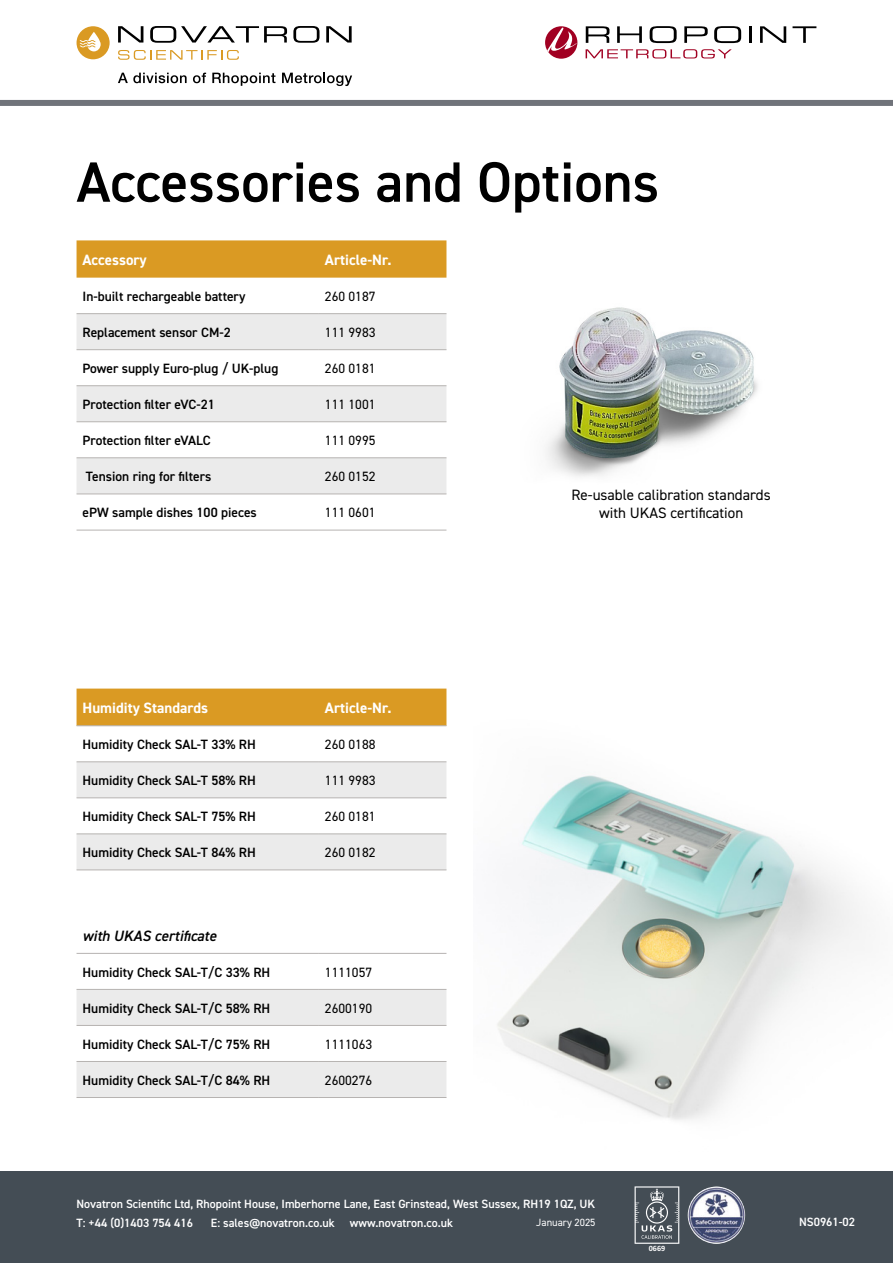
<style>
.page{position:relative;width:893px;height:1263px;background:#fff}
.page>*{position:absolute;margin:0;border:0;box-sizing:border-box;transform-origin:0 0}
.t1{font:600 57px "DIN2014";color:#000}
.t2{font:15px/18px "DIN2014";color:#000;text-align:center}
.t3{font:700 15px "DIN2014";color:#fff}
.t4{font:italic 600 15px "DIN2014";color:#000}
.t5{font:600 13.5px "DIN2014";color:#000}
.t6{font:13.5px "DIN2014";color:#000}
.t7{font:600 12px/19.2px "DIN2014";color:#fff}
.t8{font:10.5px "DIN2014";color:#fff}
.t9{font:700 8.1px "Calibri";color:#fff}
</style>
<div class="page">
<div style="left:0;top:100px;width:893px;height:6px;background:#70737a"></div>
<svg style="left:586px;top:26px;width:23px;height:17px"></svg>
<svg style="left:617px;top:26px;width:25px;height:17px"></svg>
<svg style="left:650px;top:26px;width:27px;height:17px"></svg>
<svg style="left:684px;top:26px;width:24px;height:17px"></svg>
<svg style="left:714px;top:26px;width:27px;height:17px"></svg>
<hr style="left:749px;top:26px;width:3px;height:17px;background:#000">
<svg style="left:760px;top:26px;width:26px;height:17px"></svg>
<svg style="left:792px;top:26px;width:24px;height:17px"></svg>
<svg style="left:545px;top:26px;width:32px;height:33px"></svg>
<svg style="left:547px;top:28px;width:29px;height:24px"></svg>
<svg style="left:586px;top:49px;width:146px;height:9px"></svg>
<svg style="left:118px;top:26px;width:25px;height:17px"></svg>
<svg style="left:150px;top:26px;width:137px;height:17px"></svg>
<svg style="left:293px;top:26px;width:26px;height:17px"></svg>
<svg style="left:326px;top:26px;width:26px;height:17px"></svg>
<svg style="left:118px;top:50px;width:121px;height:10px"></svg>
<div style="left:77px;top:26px;width:33px;height:33px;background:#da9a23;border-radius:50%"></div>
<svg style="left:80px;top:32px;width:21px;height:19px"></svg>
<svg style="left:118px;top:73px;width:69px;height:10px"></svg>
<svg style="left:193px;top:73px;width:13px;height:10px"></svg>
<svg style="left:212px;top:73px;width:63px;height:13px"></svg>
<svg style="left:282px;top:73px;width:70px;height:13px"></svg>
<img style="left:546px;top:307px;width:212px;height:170px">
<img style="left:497px;top:775px;width:368px;height:345px">
<div style="left:0;top:1171px;width:893px;height:92px;background:#444d55"></div>
<div style="left:77px;top:240px;width:369px;height:38px;background:#da9a23"></div>
<svg style="left:77px;top:314px;width:369px;height:180px;fill:#ebebeb"></svg>
<div style="left:77px;top:386px;width:369px;height:35px;background:#ebebeb"></div>
<svg style="left:77px;top:529px;width:369px;height:1px"></svg>
<hr style="left:77px;top:313px;width:242px;height:1px;background:#b6b3b1">
<hr style="left:319px;top:313px;width:127px;height:1px;background:#b6b3b1">
<hr style="left:77px;top:349px;width:242px;height:1px;background:#b6b3b1">
<hr style="left:319px;top:349px;width:127px;height:1px;background:#b6b3b1">
<hr style="left:77px;top:385px;width:242px;height:1px;background:#b6b3b1">
<hr style="left:319px;top:385px;width:127px;height:1px;background:#b6b3b1">
<hr style="left:77px;top:421px;width:242px;height:1px;background:#b6b3b1">
<hr style="left:319px;top:421px;width:127px;height:1px;background:#b6b3b1">
<hr style="left:77px;top:457px;width:242px;height:1px;background:#b6b3b1">
<hr style="left:319px;top:457px;width:127px;height:1px;background:#b6b3b1">
<hr style="left:77px;top:494px;width:242px;height:1px;background:#b6b3b1">
<hr style="left:319px;top:494px;width:127px;height:1px;background:#b6b3b1">
<hr style="left:77px;top:530px;width:242px;height:1px;background:#b6b3b1">
<hr style="left:319px;top:530px;width:127px;height:1px;background:#b6b3b1">
<div style="left:77px;top:689px;width:369px;height:36px;background:#da9a23"></div>
<div style="left:77px;top:762px;width:369px;height:35px;background:#ebebeb"></div>
<div style="left:77px;top:834px;width:369px;height:35px;background:#ebebeb"></div>
<hr style="left:77px;top:725px;width:242px;height:1px;background:#b6b3b1">
<hr style="left:319px;top:725px;width:127px;height:1px;background:#b6b3b1">
<hr style="left:77px;top:761px;width:242px;height:1px;background:#b6b3b1">
<hr style="left:319px;top:761px;width:127px;height:1px;background:#b6b3b1">
<hr style="left:77px;top:797px;width:242px;height:1px;background:#b6b3b1">
<hr style="left:319px;top:797px;width:127px;height:1px;background:#b6b3b1">
<hr style="left:77px;top:833px;width:242px;height:1px;background:#b6b3b1">
<hr style="left:319px;top:833px;width:127px;height:1px;background:#b6b3b1">
<hr style="left:77px;top:869px;width:242px;height:1px;background:#b6b3b1">
<hr style="left:319px;top:869px;width:127px;height:1px;background:#b6b3b1">
<svg style="left:77px;top:990px;width:369px;height:107px"></svg>
<hr style="left:77px;top:953px;width:242px;height:1px;background:#b6b3b1">
<hr style="left:319px;top:953px;width:127px;height:1px;background:#b6b3b1">
<hr style="left:77px;top:989px;width:242px;height:1px;background:#b6b3b1">
<hr style="left:319px;top:989px;width:127px;height:1px;background:#b6b3b1">
<hr style="left:77px;top:1025px;width:242px;height:1px;background:#b6b3b1">
<hr style="left:319px;top:1025px;width:127px;height:1px;background:#b6b3b1">
<hr style="left:77px;top:1061px;width:242px;height:1px;background:#b6b3b1">
<hr style="left:319px;top:1061px;width:127px;height:1px;background:#b6b3b1">
<hr style="left:77px;top:1097px;width:242px;height:1px;background:#b6b3b1">
<hr style="left:319px;top:1097px;width:127px;height:1px;background:#b6b3b1">
<img style="left:688px;top:1186px;width:57px;height:58px;border-radius:29px">
<svg style="left:635px;top:1186px;width:44px;height:58px"></svg>
<h1 class="t1" style="left:77px;top:155px;width:584px">Accessories and Options</h1>
<p class="t3" style="left:83px;top:254px;width:66px">Accessory</p>
<p class="t3" style="left:325px;top:254px;width:68px">Article-Nr.</p>
<p class="t5" style="left:83px;top:290px;width:164px">In-built rechargeable battery</p>
<p class="t6" style="left:325px;top:290px;width:52px">260 0187</p>
<p class="t5" style="left:83px;top:326px;width:150px">Replacement sensor CM-2</p>
<p class="t6" style="left:325px;top:326px;width:52px">111 9983</p>
<p class="t5" style="left:83px;top:362px;width:197px">Power supply Euro-plug / UK-plug</p>
<p class="t6" style="left:325px;top:362px;width:52px">260 0181</p>
<p class="t5" style="left:83px;top:398px;width:134px">Protection filter eVC-21</p>
<p class="t6" style="left:325px;top:398px;width:52px">111 1001</p>
<p class="t5" style="left:83px;top:434px;width:130px">Protection filter eVALC</p>
<p class="t6" style="left:325px;top:434px;width:52px">111 0995</p>
<p class="t5" style="left:86px;top:470px;width:127px">Tension ring for filters</p>
<p class="t6" style="left:325px;top:470px;width:52px">260 0152</p>
<p class="t5" style="left:83px;top:506px;width:176px">ePW sample dishes 100 pieces</p>
<p class="t6" style="left:325px;top:506px;width:52px">111 0601</p>
<p class="t2" style="left:572px;top:486px;width:201px">Re-usable calibration standards with UKAS certification</p>
<p class="t3" style="left:83px;top:702px;width:127px">Humidity Standards</p>
<p class="t3" style="left:325px;top:702px;width:68px">Article-Nr.</p>
<p class="t5" style="left:83px;top:738px;width:175px">Humidity Check SAL-T 33% RH</p>
<p class="t6" style="left:325px;top:738px;width:52px">260 0188</p>
<p class="t5" style="left:83px;top:774px;width:175px">Humidity Check SAL-T 58% RH</p>
<p class="t6" style="left:325px;top:774px;width:52px">111 9983</p>
<p class="t5" style="left:83px;top:810px;width:175px">Humidity Check SAL-T 75% RH</p>
<p class="t6" style="left:325px;top:810px;width:52px">260 0181</p>
<p class="t5" style="left:83px;top:846px;width:175px">Humidity Check SAL-T 84% RH</p>
<p class="t6" style="left:325px;top:846px;width:52px">260 0182</p>
<p class="t4" style="left:83px;top:928px;width:135px">with UKAS certificate</p>
<p class="t5" style="left:83px;top:966px;width:189px">Humidity Check SAL-T/C 33% RH</p>
<p class="t6" style="left:325px;top:966px;width:49px">1111057</p>
<p class="t5" style="left:83px;top:1002px;width:189px">Humidity Check SAL-T/C 58% RH</p>
<p class="t6" style="left:325px;top:1002px;width:49px">2600190</p>
<p class="t5" style="left:83px;top:1038px;width:189px">Humidity Check SAL-T/C 75% RH</p>
<p class="t6" style="left:325px;top:1038px;width:49px">1111063</p>
<p class="t5" style="left:83px;top:1074px;width:189px">Humidity Check SAL-T/C 84% RH</p>
<p class="t6" style="left:325px;top:1074px;width:49px">2600276</p>
<p class="t7" style="left:77px;top:1194px;width:520px">Novatron Scientific Ltd, Rhopoint House, Imberhorne Lane, East Grinstead, West Sussex, RH19 1QZ, UK<br>T: +44 (0)1403 754 416</p>
<p class="t7" style="left:211px;top:1213px;width:125px">E: sales@novatron.co.uk</p>
<p class="t7" style="left:350px;top:1213px;width:105px">www.novatron.co.uk</p>
<p class="t8" style="left:536px;top:1218px;width:61px">January 2025</p>
<p class="t9" style="left:649px;top:1244px;width:18px">0669</p>
<p class="t7" style="left:799px;top:1213px;width:58px">NS0961-02</p>
</div>
